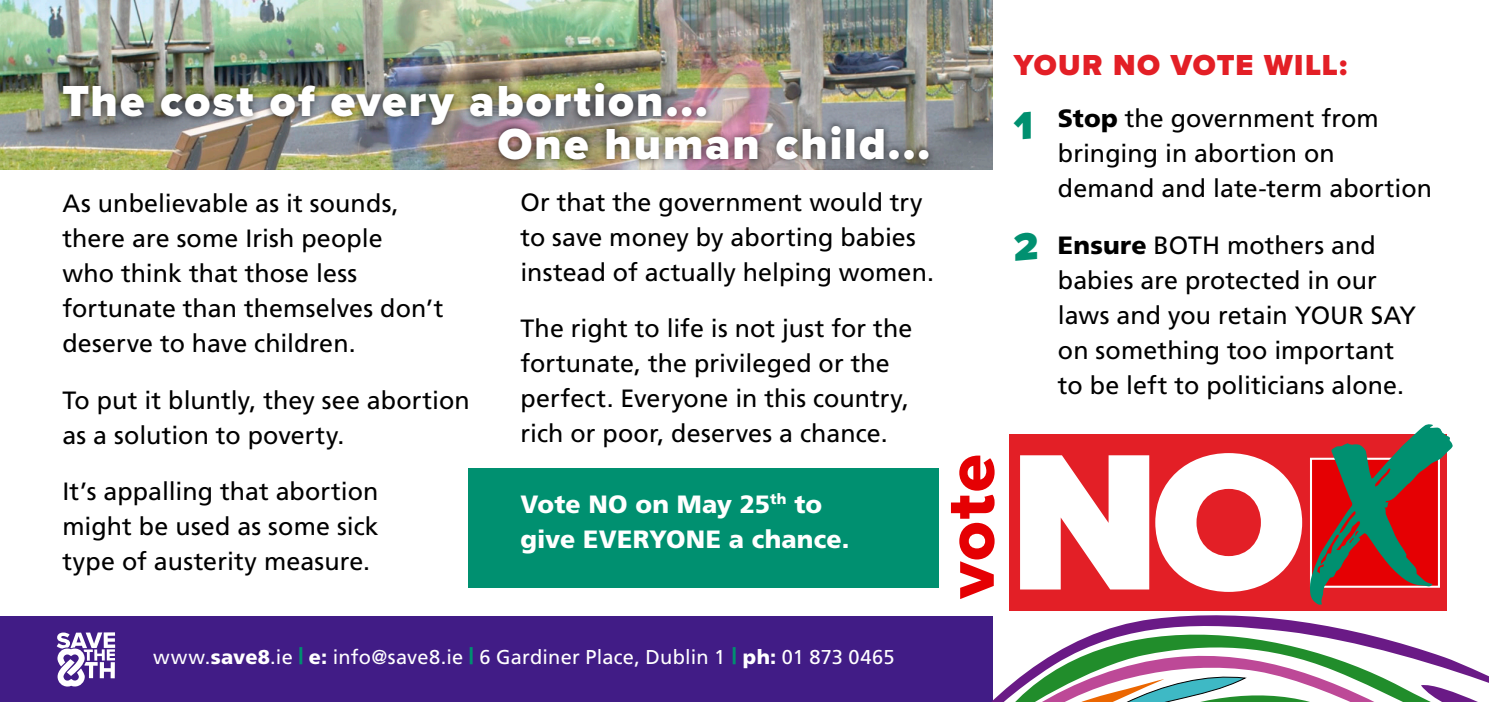
<style>
.page{position:relative;width:1489px;height:702px;background:#fff}
.page>*{position:absolute;margin:0;border:0;box-sizing:border-box;transform-origin:0 0}
.t1{font:900 201px "Proxima Nova";color:#fff}
.t2{font:69.5px "Proxima Nova Extrabld";color:#e50003}
.t3{font:900 45px "Proxima Nova";letter-spacing:.045em;color:#fff}
.t4{font:900 30px "Proxima Nova";letter-spacing:.04em;color:#e31f26}
.t5{font:25px/35px "Frutiger";letter-spacing:.005em;color:#000}
.t6{font:900 25px "Frutiger";letter-spacing:.005em;color:#fff}
.t7{font:20px "Frutiger";letter-spacing:.01em;color:#fff}
.s1{font-weight:900}
.s2{font-weight:900;font-size:22.5px;color:#009070}
</style>
<div class="page">
<div style="left:468px;top:468px;width:470px;height:119px;background:#009070"></div>
<img style="left:0;top:0;width:992px;height:170px">
<div style="left:1009px;top:434px;width:437px;height:177px;background:#e31f26"></div>
<div style="left:0;top:617px;width:992px;height:85px;background:#411c86"></div>
<div style="left:55px;top:75px;width:659px;height:57px;background:#000;opacity:.75"></div>
<div style="left:491px;top:118px;width:444px;height:49px;background:#000;opacity:.75"></div>
<svg style="left:1310px;top:424px;width:142px;height:173px"></svg>
<svg style="left:989px;top:597px;width:458px;height:51px"></svg>
<svg style="left:991px;top:648px;width:497px;height:54px"></svg>
<svg style="left:57px;top:632px;width:58px;height:54px"></svg>
<p class="t3" style="left:62px;top:68px;width:647px">The cost of every abortion...</p>
<p class="t3" style="left:497px;top:110px;width:434px">One human child...</p>
<p class="t5" style="left:62px;top:186px;width:382px">As unbelievable as it sounds, there are some Irish people<br>who think that those less fortunate than themselves don’t deserve to have children.</p>
<p class="t5" style="left:62px;top:382px;width:409px">To put it bluntly, they see abortion as a solution to poverty.</p>
<p class="t5" style="left:62px;top:473px;width:318px;text-align:justify">It’s appalling that abortion might be used as some sick type of austerity measure.</p>
<p class="t5" style="left:520px;top:184px;width:415px">Or that the government would try to save money by aborting babies instead of actually helping women.</p>
<p class="t5" style="left:520px;top:311px;width:393px">The right to life is not just for the fortunate, the privileged or the perfect. Everyone in this country, rich or poor, deserves a chance.</p>
<p class="t6" style="left:520px;top:489px;width:303px">Vote NO on May 25<sup>th</sup> to</p>
<p class="t6" style="left:520px;top:524px;width:330px">give EVERYONE a chance.</p>
<p class="t4" style="left:1013px;top:42px;width:335px">YOUR NO VOTE WILL:</p>
<p class="t5" style="left:1057px;top:101px;width:376px"><span class="s1">Stop</span> the government from bringing in abortion on demand and late-term abortion</p>
<p class="t5" style="left:1057px;top:227px;width:360px"><span class="s1">Ensure</span> BOTH mothers and babies are protected in our laws and you retain YOUR SAY on something too important to be left to politicians alone.</p>
<p class="t2" style="left:928px;top:598px;width:146px;rotate:-90deg">vote</p>
<p class="t1" style="left:1009px;top:372px;width:298px">NO</p>
<p class="t7" style="left:153px;top:645px;width:742px">www.<span class="s1">save8</span>.ie <span class="s2">|</span> <span class="s1">e:</span> info@save8.ie <span class="s2">|</span> 6 Gardiner Place, Dublin 1 <span class="s2">|</span> <span class="s1">ph:</span> 01 873 0465</p>
</div>
